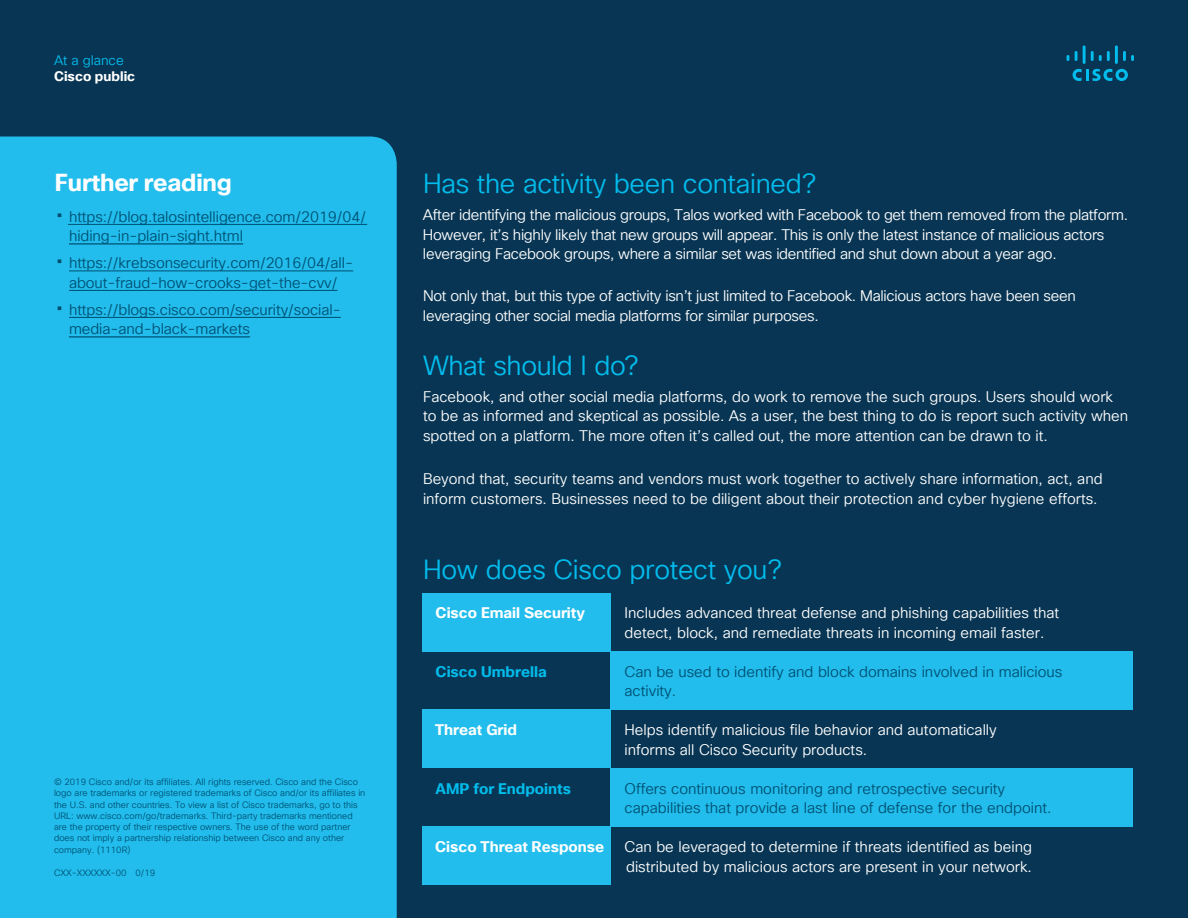
<style>
.page{position:relative;width:1188px;height:918px;background:#083553}
.page>*{position:absolute;margin:0;border:0;box-sizing:border-box;transform-origin:0 0}
.Subhead2_Blue{font:27px "Cisco Sans TT Light";letter-spacing:-.01em;color:#01bcec}
.t1{font:700 24px "Cisco Sans TT";letter-spacing:-.005em;color:#fff}
.Subhead2_Blue-2{font:15px/19.5px "Cisco Sans TT Light";color:#fff}
.Subhead2_Blue-3{font:15px/19.5px "Cisco Sans TT Light";letter-spacing:-.02em;color:#fff}
.t2{font:15px/19.5px "Cisco Sans TT Light";color:#005073}
.Table_body{font:15px/19.5px "Cisco Sans TT Light";color:#fff}
.t3{font:700 15px "Cisco Sans TT";color:#fff}
.t4{font:700 15px "Cisco Sans TT";color:#00bceb}
.t5{font:700 13.5px "Cisco Sans TT";color:#fff}
.t6{font:13.5px "Cisco Sans TT Light";color:#01bcec}
.t7{font:9px/11.2px "Cisco Sans TT Light";color:#005073}
.s1{font-family:"Cisco Sans TT";font-size:21px}
</style>
<div class="page">
<svg style="left:1073px;top:69px;width:55px;height:12px"></svg>
<svg style="left:1067px;top:55px;width:2px;height:6px"></svg>
<svg style="left:1075px;top:51px;width:3px;height:10px"></svg>
<hr style="left:1083px;top:45px;width:3px;height:19px;background:#01bcec">
<svg style="left:1091px;top:51px;width:19px;height:10px"></svg>
<hr style="left:1115px;top:45px;width:3px;height:19px;background:#01bcec">
<svg style="left:1123px;top:51px;width:11px;height:10px"></svg>
<div style="left:0;top:136px;width:397px;height:782px;background:#22bdec"></div>
<div style="left:422px;top:593px;width:189px;height:58px;background:#22bdec"></div>
<div style="left:611px;top:651px;width:522px;height:59px;background:#22bdec"></div>
<div style="left:422px;top:710px;width:189px;height:58px;background:#22bdec"></div>
<div style="left:611px;top:768px;width:522px;height:59px;background:#22bdec"></div>
<div style="left:422px;top:827px;width:189px;height:58px;background:#22bdec"></div>
<hr style="left:69px;top:337px;width:181px;height:1px;background:#005073">
<hr style="left:69px;top:317px;width:272px;height:1px;background:#005073">
<hr style="left:69px;top:290px;width:268px;height:1px;background:#005073">
<hr style="left:69px;top:271px;width:284px;height:1px;background:#005073">
<hr style="left:69px;top:244px;width:174px;height:1px;background:#005073">
<hr style="left:68px;top:224px;width:299px;height:1px;background:#005073">
<p class="t6" style="left:54px;top:51px;width:71px">At a glance</p>
<p class="t5" style="left:54px;top:67px;width:83px">Cisco public</p>
<h2 class="t1" style="left:55px;top:167px;width:178px">Further reading</h2>
<p class="t2" style="left:69px;top:207px;width:299px;text-indent:-13px"><span class="s1">•</span> https://blog.talosintelligence.com/2019/04/ hiding-in-plain-sight.html</p>
<p class="t2" style="left:56px;top:254px;width:298px;text-align:center"><span class="s1">•</span> https://krebsonsecurity.com/2016/04/all&shy;about-fraud-how-crooks-get-the-cvv/</p>
<p class="t2" style="left:69px;top:300px;width:273px;text-indent:-13px"><span class="s1">•</span> https://blogs.cisco.com/security/social&shy;media-and-black-markets</p>
<p class="t7" style="left:54px;top:777px;width:313px">© 2019 Cisco and/or its affiliates. All rights reserved. Cisco and the Cisco logo are trademarks or registered trademarks of Cisco and/or its affiliates in the U.S. and other countries. To view a list of Cisco trademarks, go to this URL: www.cisco.com/go/trademarks. Third-party trademarks mentioned are the property of their respective owners. The use of the word partner does not imply a partnership relationship between Cisco and any other company. (1110R)</p>
<p class="t7" style="left:54px;top:867px;width:103px">CXX-XXXXXX-00 0/19</p>
<p class="Subhead2_Blue" style="left:423px;top:166px;width:395px">Has the activity been contained?</p>
<p class="Subhead2_Blue-3" style="left:423px;top:206px;width:707px">After identifying the malicious groups, Talos worked with Facebook to get them removed from the platform.<br>However, it’s highly likely that new groups will appear. This is only the latest instance of malicious actors leveraging Facebook groups, where a similar set was identified and shut down about a year ago.</p>
<p class="Subhead2_Blue-3" style="left:423px;top:287px;width:654px">Not only that, but this type of activity isn’t just limited to Facebook. Malicious actors have been seen leveraging other social media platforms for similar purposes.</p>
<p class="Subhead2_Blue" style="left:423px;top:348px;width:217px">What should I do?</p>
<p class="Subhead2_Blue-2" style="left:423px;top:387px;width:707px">Facebook, and other social media platforms, do work to remove the such groups. Users should work to be as informed and skeptical as possible. As a user, the best thing to do is report such activity when spotted on a platform. The more often it’s called out, the more attention can be drawn to it.</p>
<p class="Subhead2_Blue-2" style="left:423px;top:470px;width:681px">Beyond that, security teams and vendors must work together to actively share information, act, and inform customers. Businesses need to be diligent about their protection and cyber hygiene efforts.</p>
<p class="Subhead2_Blue" style="left:423px;top:552px;width:361px">How does Cisco protect you?</p>
<p class="Table_body" style="left:625px;top:604px;width:436px">Includes advanced threat defense and phishing capabilities that detect, block, and remediate threats in incoming email faster.</p>
<p class="t4" style="left:436px;top:662px;width:113px">Cisco Umbrella</p>
<p class="t3" style="left:436px;top:603px;width:151px">Cisco Email Security</p>
<p class="t2" style="left:625px;top:662px;width:439px">Can be used to identify and block domains involved in malicious activity.</p>
<p class="t3" style="left:435px;top:720px;width:83px">Threat Grid</p>
<p class="t4" style="left:436px;top:779px;width:137px">AMP for Endpoints</p>
<p class="Subhead2_Blue-2" style="left:625px;top:721px;width:374px">Helps identify malicious file behavior and automatically informs all Cisco Security products.</p>
<p class="t2" style="left:625px;top:779px;width:429px">Offers continuous monitoring and retrospective security capabilities that provide a last line of defense for the endpoint.</p>
<p class="t3" style="left:435px;top:837px;width:171px">Cisco Threat Response</p>
<p class="Subhead2_Blue-2" style="left:625px;top:838px;width:409px">Can be leveraged to determine if threats identified as being distributed by malicious actors are present in your network.</p>
</div>
